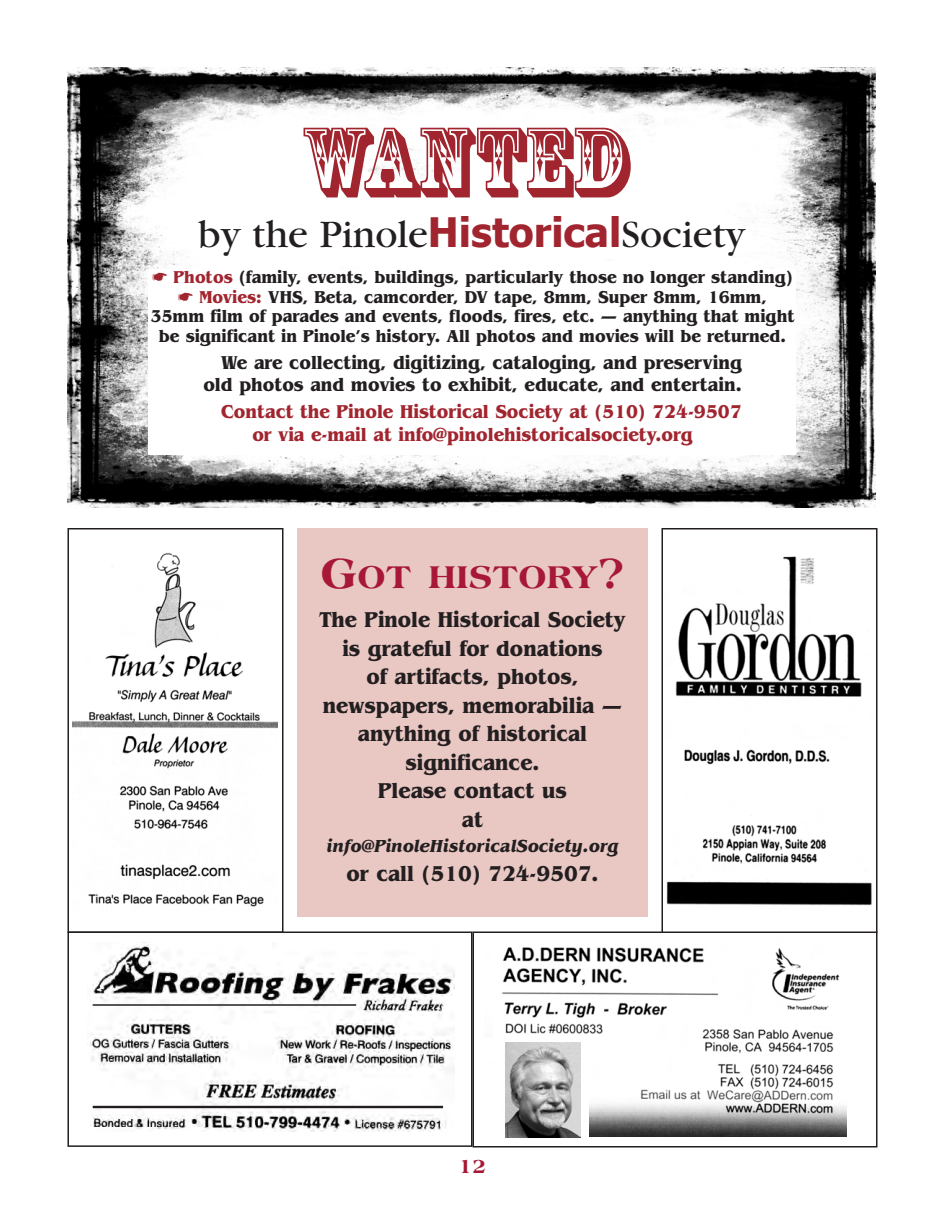
<style>
.page{position:relative;width:945px;height:1215px;background:#fff}
.page>*{position:absolute;margin:0;border:0;box-sizing:border-box;transform-origin:0 0}
.t1{font:93px "Rosewood Std";color:#a1252f}
.t2{font:40.5px "Garamond";color:#231f20}
.t3{font:800 33.75px "Americana";color:#a61836}
.t4{font:700 22.5px/28.5px "Benguiat";color:#231f20;text-align:center;scale:.9 1}
.t5{font:800 21px "Americana";color:#a61836}
.t6{font:700 19.5px/22.5px "Benguiat";color:#231f20;text-align:right;scale:.9 1}
.t7{font:700 19.5px/22.5px "Benguiat";color:#a1252f;scale:.9 1}
.t8{font:700 18px/19.5px "Benguiat";color:#231f20;text-align:center;scale:.9 1}
.t9{font:italic 700 18px "Benguiat";color:#231f20;scale:.9 1}
.s1{font-family:"Tahoma";font-weight:700;color:#a1252f}
.s2{color:#a1252f}
.s3{font-size:45px}
</style>
<div class="page">
<div style="left:472px;top:932px;width:406px;height:216px;border:2px solid #231f20"></div>
<img style="left:502px;top:947px;width:345px;height:190px">
<div style="left:297px;top:528px;width:351px;height:388px;background:#e9c7c3"></div>
<div style="left:68px;top:528px;width:216px;height:405px;border:2px solid #231f20"></div>
<img style="left:72px;top:553px;width:206px;height:354px">
<img style="left:666px;top:556px;width:206px;height:350px">
<div style="left:662px;top:528px;width:216px;height:405px;border:2px solid #231f20"></div>
<img style="left:87px;top:942px;width:368px;height:189px">
<div style="left:68px;top:932px;width:404px;height:215px;border:2px solid #231f20"></div>
<hr style="left:93px;top:1004px;width:263px;height:2px;background:#231f20">
<hr style="left:93px;top:1106px;width:350px;height:2px;background:#231f20">
<div style="left:505px;top:1043px;width:84px;height:94px;background:#fff"></div>
<img style="left:505px;top:1043px;width:76px;height:94px">
<img style="left:68px;top:68px;width:808px;height:439px">
<div style="left:148px;top:269px;width:648px;height:185px;background:#fff"></div>
<h1 class="t1" style="left:300px;top:128px;width:329px">WANTED</h1>
<h2 class="t2" style="left:198px;top:221px;width:548px">by the Pinole<span class="s1">Historical</span>Society</h2>
<p class="t8" style="left:151px;top:269px;width:717px"><span class="s2">☛ Photos</span> (family, events, buildings, particularly those no longer standing) <span class="s2">☛ Movies:</span> VHS, Beta, camcorder, DV tape, 8mm, Super 8mm, 16mm, 35mm film of parades and events, floods, fires, etc. — anything that might be significant in Pinole’s history. All photos and movies will be returned.</p>
<p class="t6" style="left:203px;top:353px;width:600px">We are collecting, digitizing, cataloging, and preserving old photos and movies to exhibit, educate, and entertain.</p>
<p class="t7" style="left:252px;top:402px;width:545px;text-indent:-31px">Contact the Pinole Historical Society at (510) 724-9507 or via e-mail at info@pinolehistoricalsociety.org</p>
<h3 class="t3" style="left:321px;top:563px;width:305px"><span class="s3">G</span>OT HISTORY<span class="s3">?</span></h3>
<p class="t4" style="left:319px;top:607px;width:342px">The Pinole Historical Society is grateful for donations<br>of artifacts, photos, newspapers, memorabilia — anything of historical significance.<br>Please contact us<br>at</p>
<p class="t9" style="left:326px;top:840px;width:326px">info@PinoleHistoricalSociety.org</p>
<p class="t4" style="left:347px;top:861px;width:281px">or call (510) 724-9507.</p>
<p class="t5" style="left:458px;top:1158px;width:30px">12</p>
</div>
